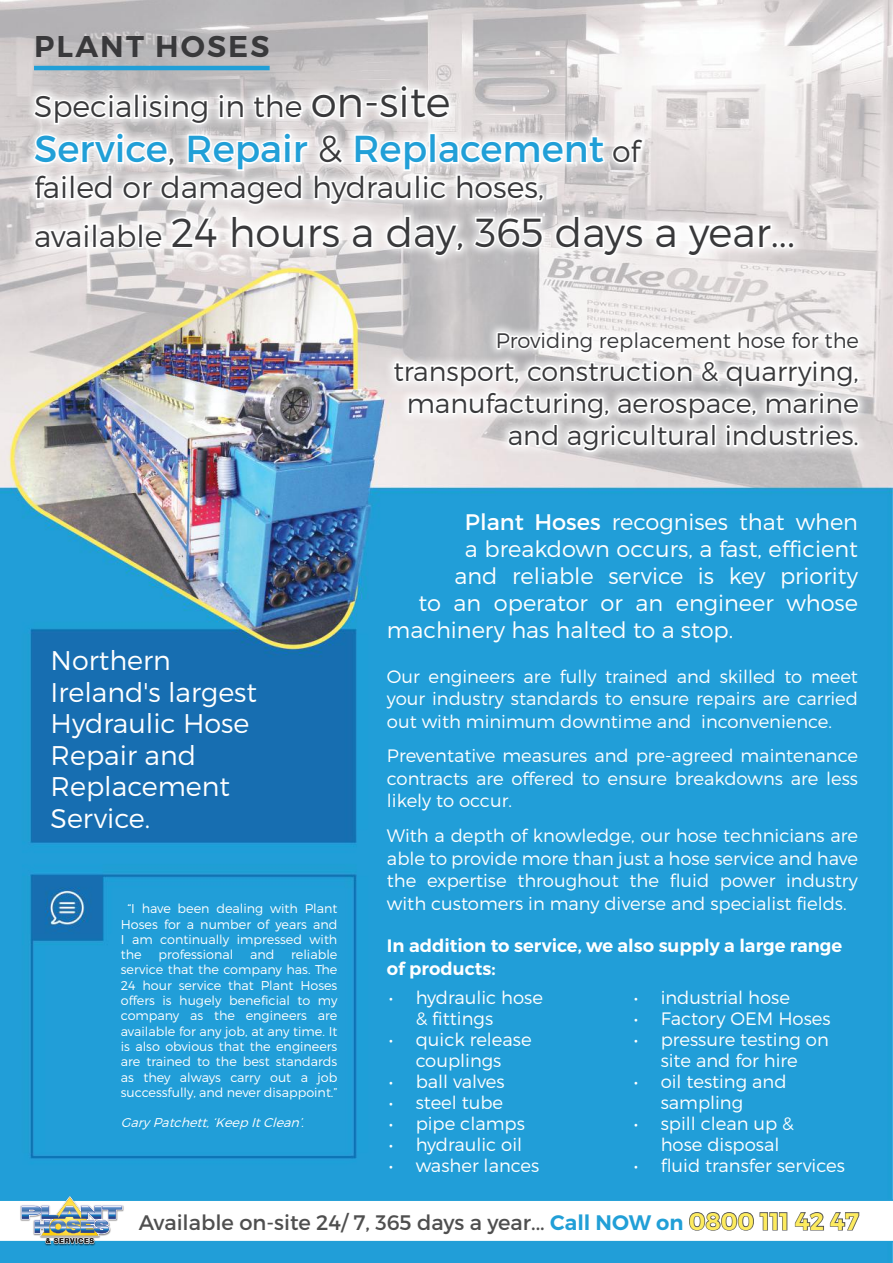
<style>
.page{position:relative;width:893px;height:1263px;background:#fff}
.page>*{position:absolute;margin:0;border:0;box-sizing:border-box;transform-origin:0 0}
.t1{font:300 40.5px "Montserrat";color:#39393b}
.t2{font:37.5px "Montserrat";color:#219fd7}
.t3{font:300 30px "Montserrat";color:#39393b}
.t4{font:600 30px "Montserrat";letter-spacing:.07em;color:#39393b}
.t5{font:300 27px/32.4px "Montserrat";color:#39393b;text-align:right}
.t6{font:300 27px/31.5px "Montserrat";color:#fff}
.t7{font:300 22.5px "Montserrat";color:#fff}
.t8{font:21px "Montserrat";color:#4f4f4f}
.t9{font:300 21px "Montserrat";color:#39393b}
.t10{font:300 18px/22.5px "Montserrat";color:#fff;text-align:justify}
.t11{font:600 18px/22.5px "Montserrat";color:#fff}
.t12{font:300 12.75px/15.3px "Montserrat";color:#fff;text-align:justify}
.t13{font:italic 300 12.75px "Montserrat";color:#fff}
.t14{font:700 7.05px "Helvetica Neue";letter-spacing:.11em;color:#241f1f}
.s1{font-size:42px}
.s2{font-weight:300;color:#39393b}
.s3{font-weight:300;font-size:30px;color:#39393b}
.s4{font-size:30px}
.s5{font-weight:400}
.s6{font-weight:600;color:#219fd7}
.s7{font-weight:600;font-size:24px;color:#fdeb5e}
</style>
<div class="page">
<img style="left:0;top:0;width:893px;height:1263px">
<div style="left:383px;top:322px;width:486px;height:140px;background:#fff;opacity:.75"></div>
<svg style="left:391px;top:329px;width:471px;height:125px"></svg>
<div style="left:24px;top:75px;width:780px;height:190px;background:#fff;opacity:.75"></div>
<div style="left:400px;top:85px;width:8px;height:7px;border:3px solid #fff;border-radius:50%"></div>
<svg style="left:31px;top:87px;width:615px;height:120px"></svg>
<svg style="left:32px;top:228px;width:51px;height:25px"></svg>
<div style="left:83px;top:223px;width:7px;height:7px;border:3px solid #fff;border-radius:50%"></div>
<svg style="left:97px;top:215px;width:122px;height:35px"></svg>
<svg style="left:230px;top:214px;width:112px;height:36px"></svg>
<svg style="left:350px;top:222px;width:24px;height:28px"></svg>
<svg style="left:384px;top:214px;width:161px;height:44px"></svg>
<svg style="left:554px;top:214px;width:91px;height:44px"></svg>
<svg style="left:653px;top:222px;width:25px;height:28px"></svg>
<svg style="left:684px;top:222px;width:89px;height:36px"></svg>
<div style="left:771px;top:241px;width:7px;height:8px;border:3px solid #fff;border-radius:50%"></div>
<div style="left:779px;top:241px;width:7px;height:8px;border:3px solid #fff;border-radius:50%"></div>
<div style="left:788px;top:241px;width:6px;height:8px;border:3px solid #fff;border-radius:50%"></div>
<hr style="left:34px;top:66px;width:236px;height:4px;background:#219fd7">
<img style="left:20px;top:1195px;width:105px;height:51px">
<svg style="left:0;top:1196px;width:893px;height:48px"></svg>
<h3 class="t4" style="left:34px;top:27px;width:237px">PLANT HOSES</h3>
<h3 class="t3" style="left:34px;top:88px;width:418px">Specialising in the <span class="s1">on-site</span></h3>
<h2 class="t2" style="left:34px;top:126px;width:608px">Service<span class="s2">,</span> Repair <span class="s2">&amp;</span> Replacement <span class="s3">of</span></h2>
<h3 class="t3" style="left:34px;top:169px;width:511px">failed or damaged hydraulic hoses,</h3>
<h1 class="t1" style="left:34px;top:208px;width:762px"><span class="s4">available</span> 24 hours a day, 365 days a year...</h1>
<h3 class="t6" style="left:51px;top:645px;width:208px">Northern<br>Ireland's largest<br>Hydraulic Hose<br>Repair and<br>Replacement<br>Service.</h3>
<p class="t12" style="left:121px;top:901px;width:218px;text-indent:7px">“I have been dealing with Plant Hoses for a number of years and I am continually impressed with the</p>
<p class="t12" style="left:158px;top:947px;width:76px">professional</p>
<p class="t12" style="left:250px;top:947px;width:26px">and</p>
<p class="t12" style="left:121px;top:947px;width:218px;text-indent:170px">reliable service that the company has. The 24 hour service that Plant Hoses offers is hugely beneficial to my company as the engineers are available for any job, at any time. It is also obvious that the engineers are trained to the best standards as they always carry out a job successfully, and never disappoint.”</p>
<p class="t13" style="left:121px;top:1115px;width:188px">Gary Patchett,‘Keep ItClean’.</p>
<p class="t9" style="left:496px;top:328px;width:365px">Providing replacement hose for the</p>
<h3 class="t5" style="left:393px;top:354px;width:467px">transport, construction &amp; quarrying, manufacturing, aerospace, marine and agricultural industries.</h3>
<p class="t7" style="left:465px;top:508px;width:395px"><span class="s5">Plant Hoses</span> recognises that when</p>
<p class="t7" style="left:465px;top:535px;width:394px">a breakdown occurs, a fast, efficient</p>
<p class="t7" style="left:454px;top:562px;width:405px">and reliable service is key priority</p>
<p class="t7" style="left:418px;top:589px;width:441px">to an operator or an engineer whose</p>
<p class="t7" style="left:387px;top:616px;width:348px">machinery has halted to a stop.</p>
<p class="t10" style="left:387px;top:665px;width:472px">Our engineers are fully trained and skilled to meet your industry standards to ensure repairs are carried out with minimum downtime and inconvenience.</p>
<p class="t10" style="left:387px;top:744px;width:472px">Preventative measures and pre-agreed maintenance contracts are offered to ensure breakdowns are less likely to occur.</p>
<p class="t10" style="left:387px;top:824px;width:473px">With a depth of knowledge, our hose technicians are able to provide more than just a hose service and have the expertise throughout the fluid power industry with customers in many diverse and specialist fields.</p>
<p class="t11" style="left:387px;top:935px;width:457px">In addition to service, we also supply a large range of products:</p>
<p class="t10" style="left:416px;top:987px;width:129px;line-height:21px;text-indent:-27px">• hydraulic hose &amp; fittings</p>
<p class="t10" style="left:389px;top:1029px;width:145px;line-height:21px;text-align:center">• quick release couplings</p>
<p class="t10" style="left:389px;top:1070px;width:118px">• ball valves</p>
<p class="t10" style="left:389px;top:1091px;width:116px">• steel tube</p>
<p class="t10" style="left:389px;top:1112px;width:138px">• pipe clamps</p>
<p class="t10" style="left:389px;top:1133px;width:135px">• hydraulic oil</p>
<p class="t10" style="left:389px;top:1154px;width:152px">• washer lances</p>
<p class="t10" style="left:634px;top:986px;width:158px">• industrial hose</p>
<p class="t10" style="left:634px;top:1007px;width:198px">• Factory OEM Hoses</p>
<p class="t10" style="left:634px;top:1029px;width:197px;line-height:21px;text-align:center">• pressure testing on site and for hire</p>
<p class="t10" style="left:661px;top:1071px;width:127px;line-height:21px;text-indent:-27px">• oil testing and sampling</p>
<p class="t10" style="left:661px;top:1113px;width:135px;line-height:21px;text-indent:-27px">• spill clean up &amp; hose disposal</p>
<p class="t10" style="left:634px;top:1154px;width:213px">• fluid transfer services</p>
<p class="t14" style="left:46px;top:1235px;width:50px">&amp; SERVICES</p>
<p class="t8" style="left:139px;top:1209px;width:722px">Available on-site 24/ 7, 365 days a year... <span class="s6">Call NOW on</span> <span class="s7">0800 111 42 47</span></p>
</div>
